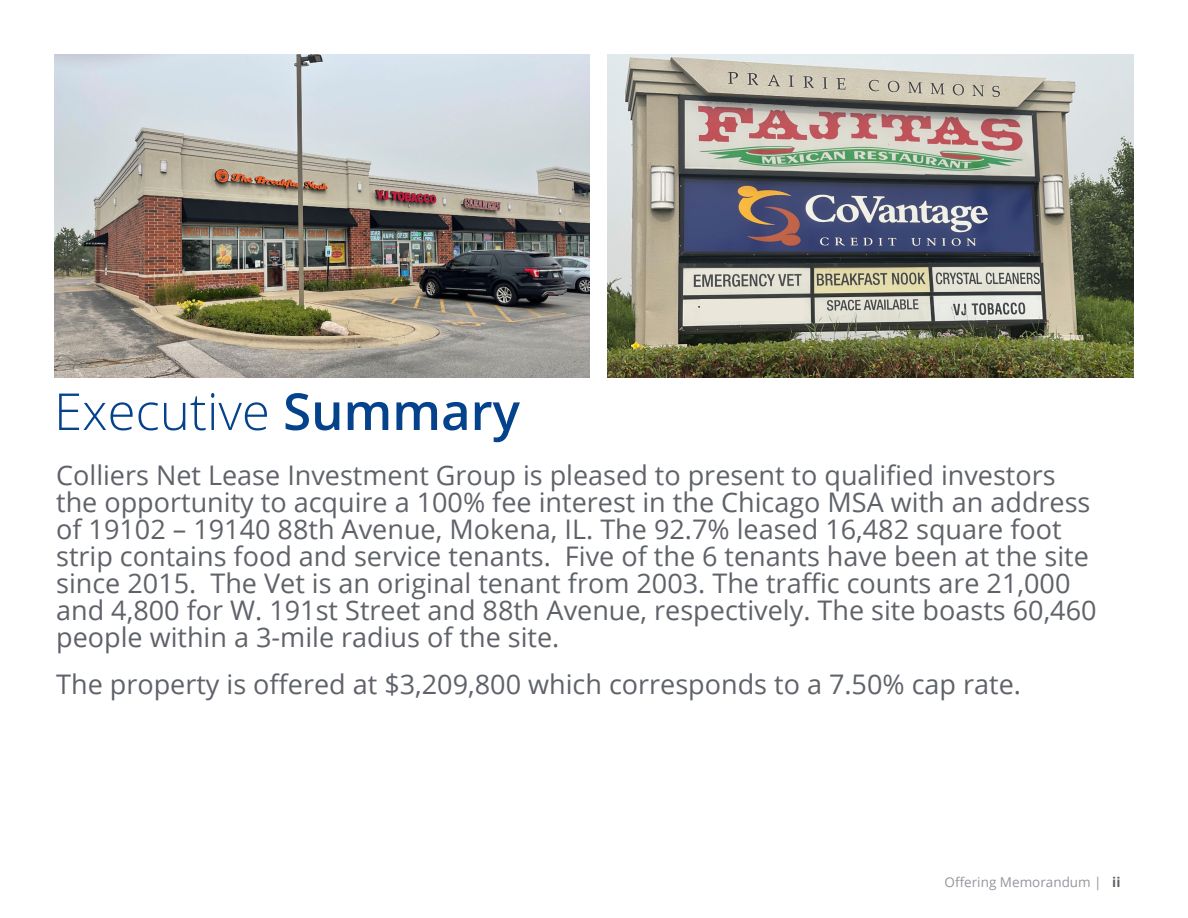
<style>
.page{position:relative;width:1188px;height:918px;background:#fff}
.page>*{position:absolute;margin:0;border:0;box-sizing:border-box;transform-origin:0 0}
.t1{font:300 51px "Open Sans";color:#05428c}
.Body_Subheading_-_Dark_Blue_CMYK{font:27px/27px "Open Sans";color:#5f6369}
.t2{font:13.5px "Open Sans";color:#94969c}
.s1{font-weight:600}
.s2{font-weight:700;color:#5f6369}
</style>
<div class="page">
<img style="left:54px;top:54px;width:536px;height:324px">
<img style="left:608px;top:54px;width:526px;height:324px">
<div style="left:700px;top:300px;width:104px;height:21px;background:#eae6da"></div>
<p class="t1" style="left:54px;top:377px;width:467px">Executive <span class="s1">Summary</span></p>
<p class="Body_Subheading_-_Dark_Blue_CMYK" style="left:56px;top:461px;width:1042px">Colliers Net Lease Investment Group is pleased to present to qualified investors the opportunity to acquire a 100% fee interest in the Chicago MSA with an address of 19102 – 19140 88th Avenue, Mokena, IL. The 92.7% leased 16,482 square foot strip contains food and service tenants. Five of the 6 tenants have been at the site since 2015. The Vet is an original tenant from 2003. The traffic counts are 21,000 and 4,800 for W. 191st Street and 88th Avenue, respectively. The site boasts 60,460 people within a 3-mile radius of the site.</p>
<p class="Body_Subheading_-_Dark_Blue_CMYK" style="left:56px;top:670px;width:966px">The property is offered at $3,209,800 which corresponds to a 7.50% cap rate.</p>
<p class="t2" style="left:945px;top:873px;width:177px">Offering Memorandum | <span class="s2">ii</span></p>
</div>
